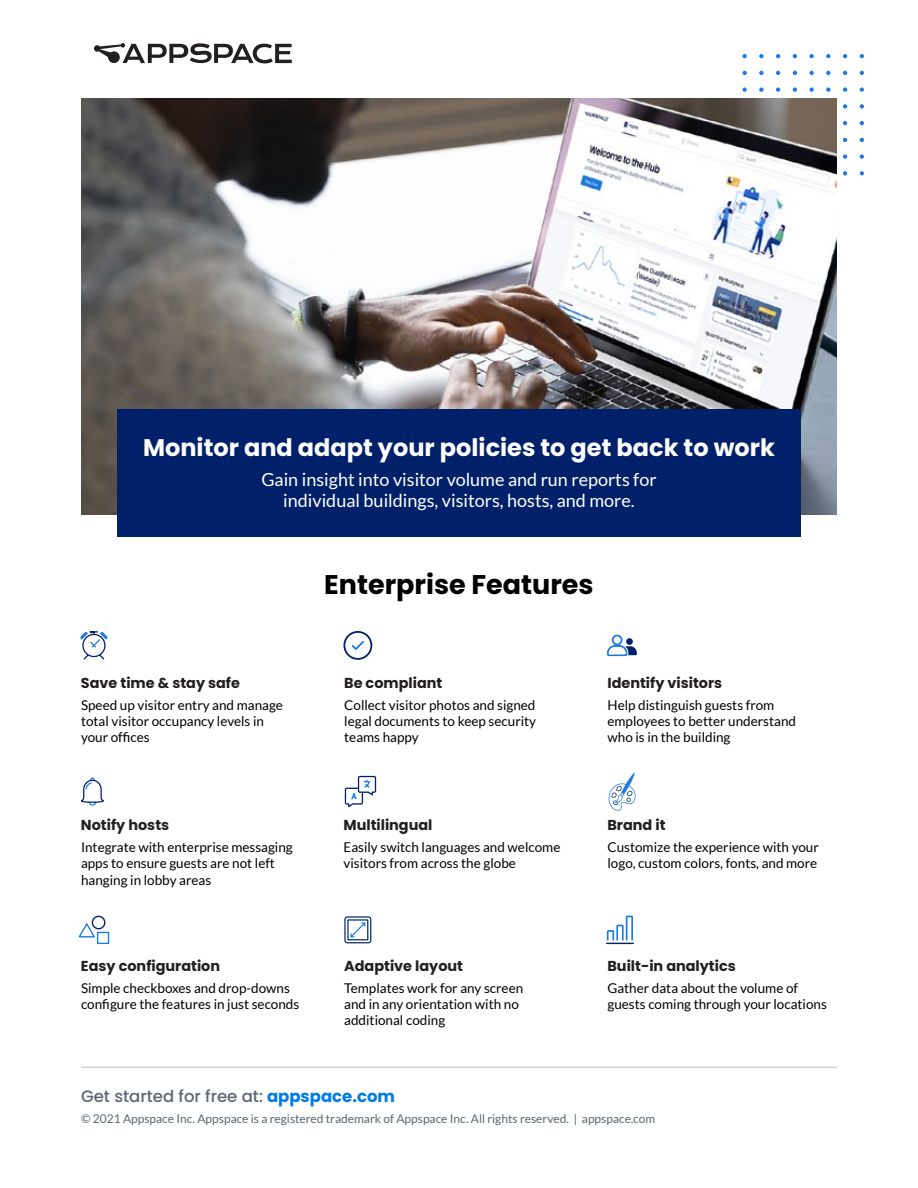
<style>
.page{position:relative;width:918px;height:1188px;background:#fff}
.page>*{position:absolute;margin:0;border:0;box-sizing:border-box;transform-origin:0 0}
.t1{font:700 27px "Poppins";color:#000}
.t2{font:700 24px "Poppins";color:#fff}
.t3{font:18px/21.6px "Lato";color:#fff;text-align:center}
.t4{font:500 16.5px "Poppins";color:#5b6772}
.t5{font:700 14.4px "Poppins";color:#231f20}
.t6{font:13.5px/16.2px "Lato";color:#000}
.t7{font:12px "Lato";color:#5b6772}
.s1{font-weight:700;color:#007be9}
</style>
<div class="page">
<svg style="left:742px;top:54px;width:5px;height:4px"></svg>
<svg style="left:759px;top:54px;width:5px;height:4px"></svg>
<svg style="left:776px;top:54px;width:4px;height:4px"></svg>
<svg style="left:793px;top:54px;width:4px;height:4px"></svg>
<svg style="left:742px;top:71px;width:5px;height:4px"></svg>
<svg style="left:742px;top:87px;width:5px;height:5px"></svg>
<svg style="left:759px;top:71px;width:5px;height:4px"></svg>
<svg style="left:759px;top:87px;width:5px;height:5px"></svg>
<svg style="left:776px;top:71px;width:4px;height:4px"></svg>
<svg style="left:776px;top:87px;width:4px;height:5px"></svg>
<svg style="left:793px;top:71px;width:4px;height:4px"></svg>
<svg style="left:793px;top:87px;width:4px;height:5px"></svg>
<svg style="left:809px;top:54px;width:5px;height:4px"></svg>
<svg style="left:826px;top:54px;width:5px;height:4px"></svg>
<svg style="left:843px;top:54px;width:4px;height:4px"></svg>
<svg style="left:860px;top:54px;width:4px;height:4px"></svg>
<svg style="left:809px;top:71px;width:5px;height:4px"></svg>
<svg style="left:809px;top:87px;width:5px;height:5px"></svg>
<svg style="left:826px;top:71px;width:5px;height:4px"></svg>
<svg style="left:826px;top:87px;width:5px;height:5px"></svg>
<svg style="left:843px;top:71px;width:4px;height:4px"></svg>
<svg style="left:843px;top:87px;width:4px;height:5px"></svg>
<svg style="left:843px;top:104px;width:4px;height:5px"></svg>
<svg style="left:860px;top:71px;width:4px;height:4px"></svg>
<svg style="left:860px;top:87px;width:4px;height:5px"></svg>
<svg style="left:860px;top:104px;width:4px;height:5px"></svg>
<svg style="left:843px;top:121px;width:4px;height:4px"></svg>
<svg style="left:860px;top:121px;width:4px;height:4px"></svg>
<svg style="left:843px;top:138px;width:4px;height:4px"></svg>
<svg style="left:843px;top:154px;width:4px;height:5px"></svg>
<svg style="left:843px;top:171px;width:4px;height:5px"></svg>
<svg style="left:860px;top:138px;width:4px;height:4px"></svg>
<svg style="left:860px;top:154px;width:4px;height:5px"></svg>
<svg style="left:860px;top:171px;width:4px;height:5px"></svg>
<img style="left:81px;top:98px;width:756px;height:416px">
<div style="left:117px;top:410px;width:684px;height:127px;background:#002169"></div>
<div style="left:97px;top:932px;width:12px;height:12px;border:1px solid #1d7be3"></div>
<div style="left:92px;top:916px;width:13px;height:13px;border:1px solid #002169;border-radius:50%"></div>
<svg style="left:78px;top:922px;width:19px;height:16px"></svg>
<svg style="left:80px;top:631px;width:28px;height:29px"></svg>
<div style="left:343px;top:631px;width:29px;height:29px;border:2px solid #002169;border-radius:50%"></div>
<svg style="left:351px;top:641px;width:13px;height:9px"></svg>
<svg style="left:94px;top:43px;width:198px;height:20px"></svg>
<hr style="left:81px;top:1067px;width:756px;height:1px;background:#cfd1d2">
<svg style="left:608px;top:772px;width:28px;height:39px"></svg>
<svg style="left:344px;top:916px;width:27px;height:27px"></svg>
<svg style="left:606px;top:915px;width:28px;height:29px"></svg>
<svg style="left:345px;top:776px;width:31px;height:31px"></svg>
<svg style="left:607px;top:634px;width:30px;height:23px"></svg>
<svg style="left:80px;top:777px;width:24px;height:29px"></svg>
<h2 class="t2" style="left:143px;top:434px;width:633px">Monitor and adapt your policies to get back to work</h2>
<h3 class="t3" style="left:261px;top:468px;width:397px">Gain insight into visitor volume and run reports for individual buildings, visitors, hosts, and more.</h3>
<h1 class="t1" style="left:324px;top:569px;width:271px">Enterprise Features</h1>
<p class="t5" style="left:81px;top:675px;width:161px">Save time &amp; stay safe</p>
<p class="t6" style="left:81px;top:697px;width:204px">Speed up visitor entry and manage total visitor occupancy levels in your offices</p>
<p class="t5" style="left:81px;top:817px;width:90px">Notify hosts</p>
<p class="t6" style="left:81px;top:839px;width:213px">Integrate with enterprise messaging apps to ensure guests are not left hanging in lobby areas</p>
<p class="t5" style="left:81px;top:957px;width:141px">Easy configuration</p>
<p class="t6" style="left:81px;top:979px;width:220px">Simple checkboxes and drop-downs configure the features in just seconds</p>
<p class="t5" style="left:344px;top:675px;width:100px">Be compliant</p>
<p class="t6" style="left:344px;top:697px;width:193px;text-align:justify">Collect visitor photos and signed legal documents to keep security teams happy</p>
<p class="t5" style="left:344px;top:817px;width:90px">Multilingual</p>
<p class="t6" style="left:344px;top:839px;width:218px">Easily switch languages and welcome visitors from across the globe</p>
<p class="t5" style="left:344px;top:957px;width:120px">Adaptive layout</p>
<p class="t6" style="left:344px;top:979px;width:181px">Templates work for any screen and in any orientation with no additional coding</p>
<p class="t4" style="left:81px;top:1087px;width:316px">Get started for free at: <span class="s1">appspace.com</span></p>
<p class="t5" style="left:608px;top:675px;width:116px">Identify visitors</p>
<p class="t6" style="left:608px;top:697px;width:190px">Help distinguish guests from employees to better understand who is in the building</p>
<p class="t5" style="left:608px;top:817px;width:60px">Brand it</p>
<p class="t6" style="left:607px;top:839px;width:213px">Customize the experience with your logo, custom colors, fonts, and more</p>
<p class="t5" style="left:608px;top:957px;width:130px">Built-in analytics</p>
<p class="t6" style="left:608px;top:979px;width:221px">Gather data about the volume of guests coming through your locations</p>
<p class="t7" style="left:81px;top:1112px;width:576px">© 2021 Appspace Inc. Appspace is a registered trademark of Appspace Inc. All rights reserved. | appspace.com</p>
</div>
